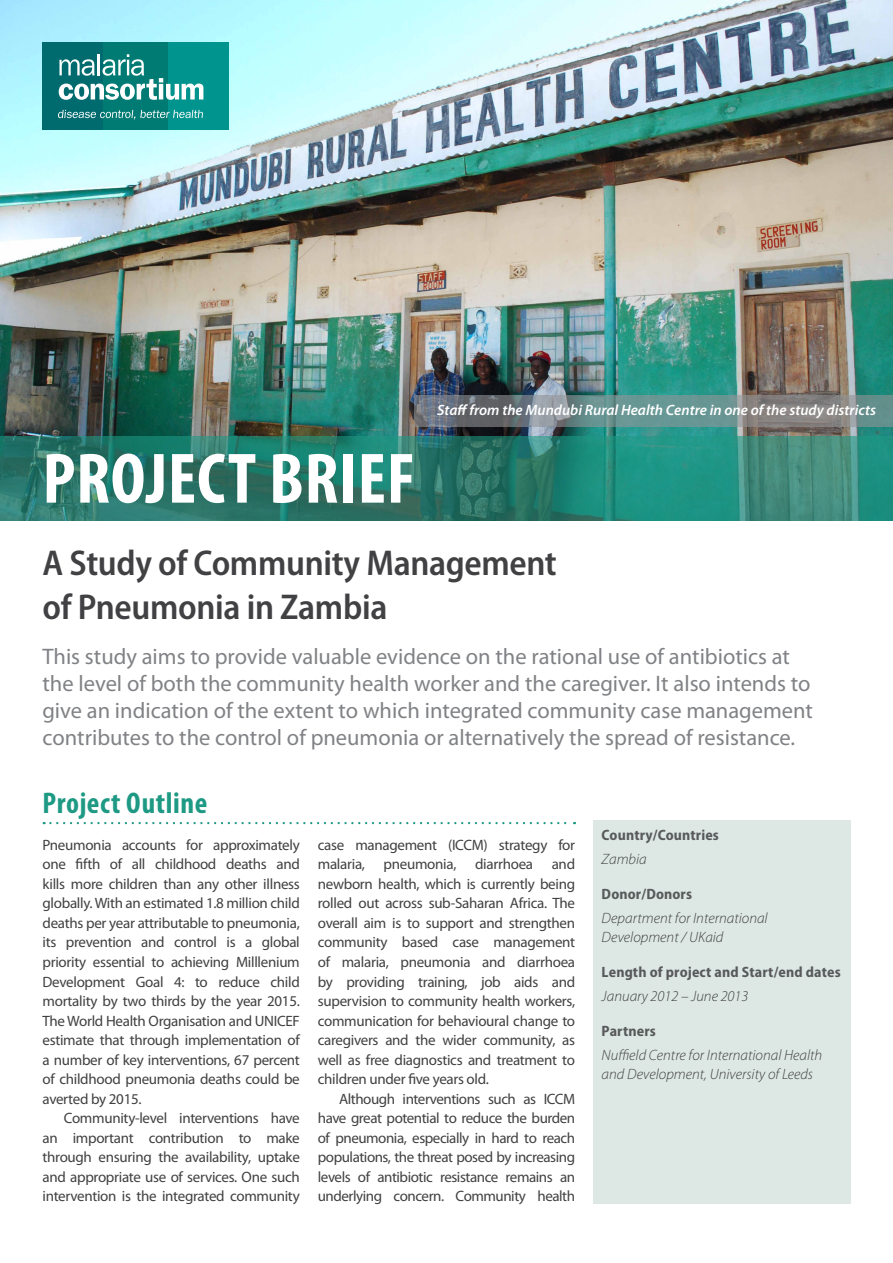
<style>
.page{position:relative;width:893px;height:1263px;background:#fff}
.page>*{position:absolute;margin:0;border:0;box-sizing:border-box;transform-origin:0 0}
.t1{font:700 condensed 72px "Myriad Pro";letter-spacing:.01em;color:#fff}
.t2{font:600 semi-condensed 36px/43.2px "Myriad Pro";letter-spacing:-.01em;color:#414042}
.t3{font:700 condensed 30px "Myriad Pro";letter-spacing:.02em;color:#1e9984}
.t4{font:22.5px/27px "Myriad Pro";color:#808285}
.t5{font:15px/19.5px "Myriad Pro";letter-spacing:-.02em;color:#414042;text-align:justify}
.t6{font:italic 300 15px/19.5px "Myriad Pro";color:#414042}
.t7{font:700 semi-condensed 15px "Myriad Pro";letter-spacing:.01em;color:#58595b}
.t8{font:italic 600 15px "Myriad Pro";color:#fff}
</style>
<div class="page">
<img style="left:0;top:0;width:893px;height:437px">
<div style="left:45px;top:43px;width:131px;height:87px;background:#007b74"></div>
<div style="left:168px;top:43px;width:61px;height:87px;background:#00948e"></div>
<div style="left:43px;top:43px;width:60px;height:87px;background:#006b6f"></div>
<svg style="left:59px;top:54px;width:145px;height:46px"></svg>
<svg style="left:58px;top:110px;width:145px;height:10px"></svg>
<svg style="left:0;top:437px;width:893px;height:84px;background:#2a7f71"></svg>
<svg style="left:414px;top:395px;width:479px;height:31px;background:#738688"></svg>
<svg style="left:44px;top:822px;width:531px;height:2px"></svg>
<div style="left:593px;top:821px;width:257px;height:383px;background:#dde8e4"></div>
<h1 class="t1" style="left:43px;top:434px;width:374px">PROJECT BRIEF</h1>
<p class="t8" style="left:437px;top:400px;width:440px">Staff from the Mundubi Rural Health Centre in one of the study districts</p>
<h2 class="t2" style="left:43px;top:542px;width:516px">A Study of Community Management of Pneumonia in Zambia</h2>
<p class="t4" style="left:43px;top:643px;width:772px">This study aims to provide valuable evidence on the rational use of antibiotics at the level of both the community health worker and the caregiver. It also intends to give an indication of the extent to which integrated community case management contributes to the control of pneumonia or alternatively the spread of resistance.</p>
<h3 class="t3" style="left:43px;top:785px;width:166px">Project Outline</h3>
<p class="t5" style="left:43px;top:835px;width:259px">Pneumonia accounts for approximately one fifth of all childhood deaths and kills more children than any other illness globally. With an estimated 1.8 million child deaths per year attributable to pneumonia, its prevention and control is a global priority essential to achieving Milllenium Development Goal 4: to reduce child mortality by two thirds by the year 2015.<br>The World Health Organisation and UNICEF estimate that through implementation of a number of key interventions, 67 percent of childhood pneumonia deaths could be averted by 2015.</p>
<p class="t5" style="left:43px;top:1108px;width:259px;text-indent:21px">Community-level interventions have an important contribution to make through ensuring the availability, uptake and appropriate use of services. One such intervention is the integrated community</p>
<p class="t5" style="left:318px;top:835px;width:259px">case management (ICCM) strategy for malaria, pneumonia, diarrhoea and newborn health, which is currently being rolled out across sub-Saharan Africa. The overall aim is to support and strengthen community based case management of malaria, pneumonia and diarrhoea by providing training, job aids and supervision to community health workers, communication for behavioural change to caregivers and the wider community, as well as free diagnostics and treatment to children under five years old.</p>
<p class="t5" style="left:318px;top:1088px;width:259px;text-indent:21px">Although interventions such as ICCM have great potential to reduce the burden of pneumonia, especially in hard to reach populations, the threat posed by increasing levels of antibiotic resistance remains an underlying concern. Community health</p>
<p class="t7" style="left:602px;top:827px;width:119px">Country/Countries</p>
<p class="t6" style="left:602px;top:850px;width:47px">Zambia</p>
<p class="t7" style="left:602px;top:886px;width:92px">Donor/Donors</p>
<p class="t6" style="left:602px;top:908px;width:168px">Department for International<br>Development / UKaid</p>
<p class="t7" style="left:602px;top:964px;width:240px">Length of project and Start/end dates</p>
<p class="t6" style="left:602px;top:987px;width:148px">January 2012 – June 2013</p>
<p class="t7" style="left:602px;top:1023px;width:56px">Partners</p>
<p class="t6" style="left:602px;top:1045px;width:222px">Nuffield Centre for International Health and Development, University of Leeds</p>
</div>
